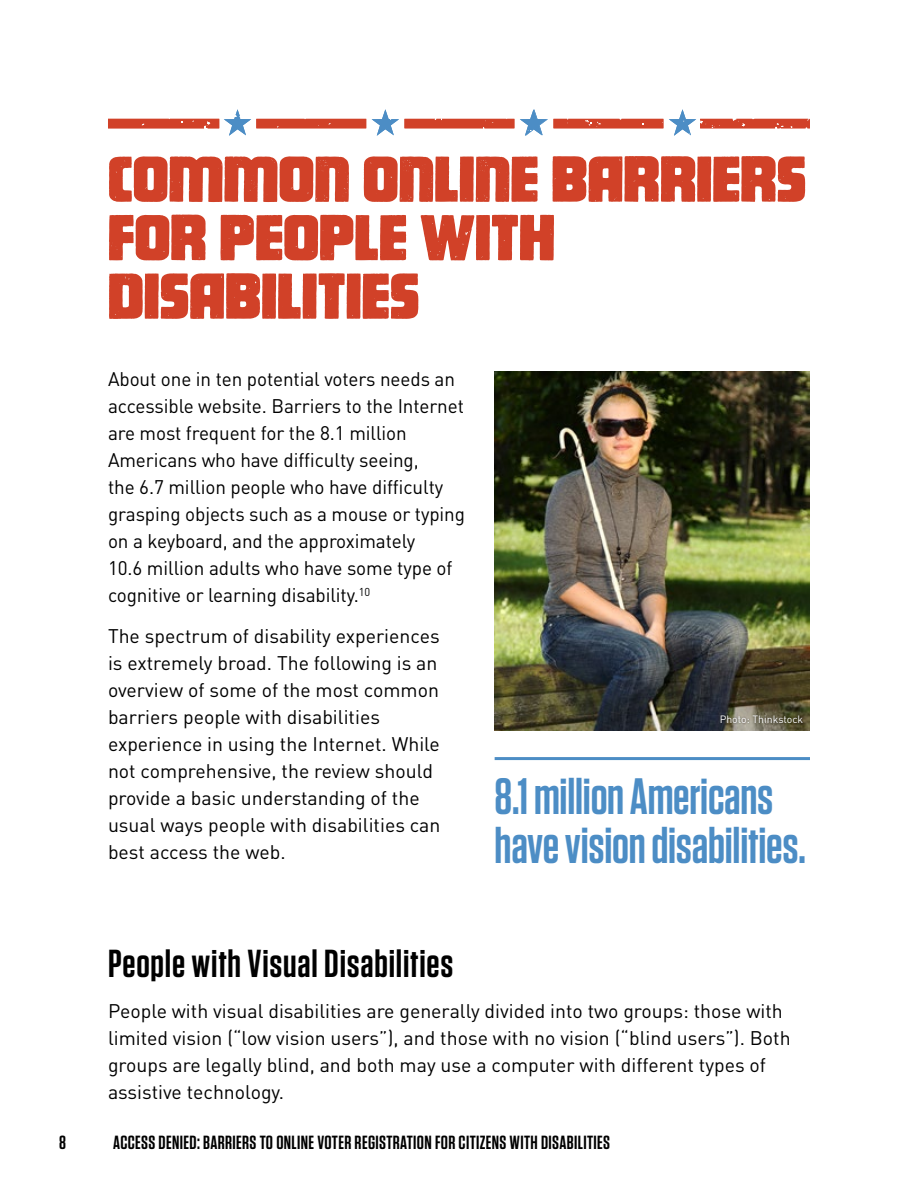
<style>
.page{position:relative;width:918px;height:1188px;background:#fff}
.page>*{position:absolute;margin:0;border:0;box-sizing:border-box;transform-origin:0 0}
.t1{font:64.5px/58.5px "Pacifico Pro";color:#d14128}
.t2{font:600 51px "Tungsten";letter-spacing:-.005em;color:#4c8dc5;scale:.96 1}
.t3{font:600 39px "Tungsten";letter-spacing:.02em;color:#000}
.t4{font:19.5px/27px "DIN";color:#000}
.t5{font:600 19.05px "Tungsten";letter-spacing:.02em;color:#000}
</style>
<div class="page">
<hr style="left:495px;top:757px;width:315px;height:3px;background:#4c8dc5">
<img style="left:495px;top:372px;width:315px;height:358px">
<div style="left:720px;top:714px;width:84px;height:11px;background:#000;opacity:.5"></div>
<svg style="left:108px;top:109px;width:258px;height:27px"></svg>
<svg style="left:372px;top:109px;width:142px;height:27px"></svg>
<svg style="left:520px;top:109px;width:143px;height:27px"></svg>
<svg style="left:669px;top:109px;width:141px;height:27px"></svg>
<p class="t5" style="left:59px;top:1133px;width:8px">8</p>
<h2 class="t1" style="left:108px;top:154px;width:700px">COMMON ONLINE BARRIERS<br>FOR PEOPLE WITH<br>DISABILITIES</h2>
<p class="t4" style="left:108px;top:365px;width:359px">About one in ten potential voters needs an accessible website. Barriers to the Internet are most frequent for the 8.1 million Americans who have difficulty seeing,<br>the 6.7 million people who have difficulty grasping objects such as a mouse or typing on a keyboard, and the approximately<br>10.6 million adults who have some type of cognitive or learning disability.<sup>10</sup></p>
<p class="t4" style="left:108px;top:622px;width:333px">The spectrum of disability experiences is extremely broad. The following is an overview of some of the most common barriers people with disabilities experience in using the Internet. While not comprehensive, the review should provide a basic understanding of the</p>
<p class="t2" style="left:495px;top:770px;width:292px">8.1 million Americans</p>
<p class="t4" style="left:108px;top:811px;width:334px">usual ways people with disabilities can best access the web.</p>
<p class="t2" style="left:495px;top:819px;width:326px">have vision disabilities.</p>
<h3 class="t3" style="left:108px;top:943px;width:347px">People with Visual Disabilities</h3>
<p class="t4" style="left:108px;top:997px;width:684px">People with visual disabilities are generally divided into two groups: those with limited vision (“low vision users”), and those with no vision (“blind users”). Both groups are legally blind, and both may use a computer with different types of assistive technology.</p>
<p class="t5" style="left:113px;top:1133px;width:499px">ACCESS DENIED: BARRIERS TO ONLINE VOTER REGISTRATION FOR CITIZENS WITH DISABILITIES</p>
</div>
